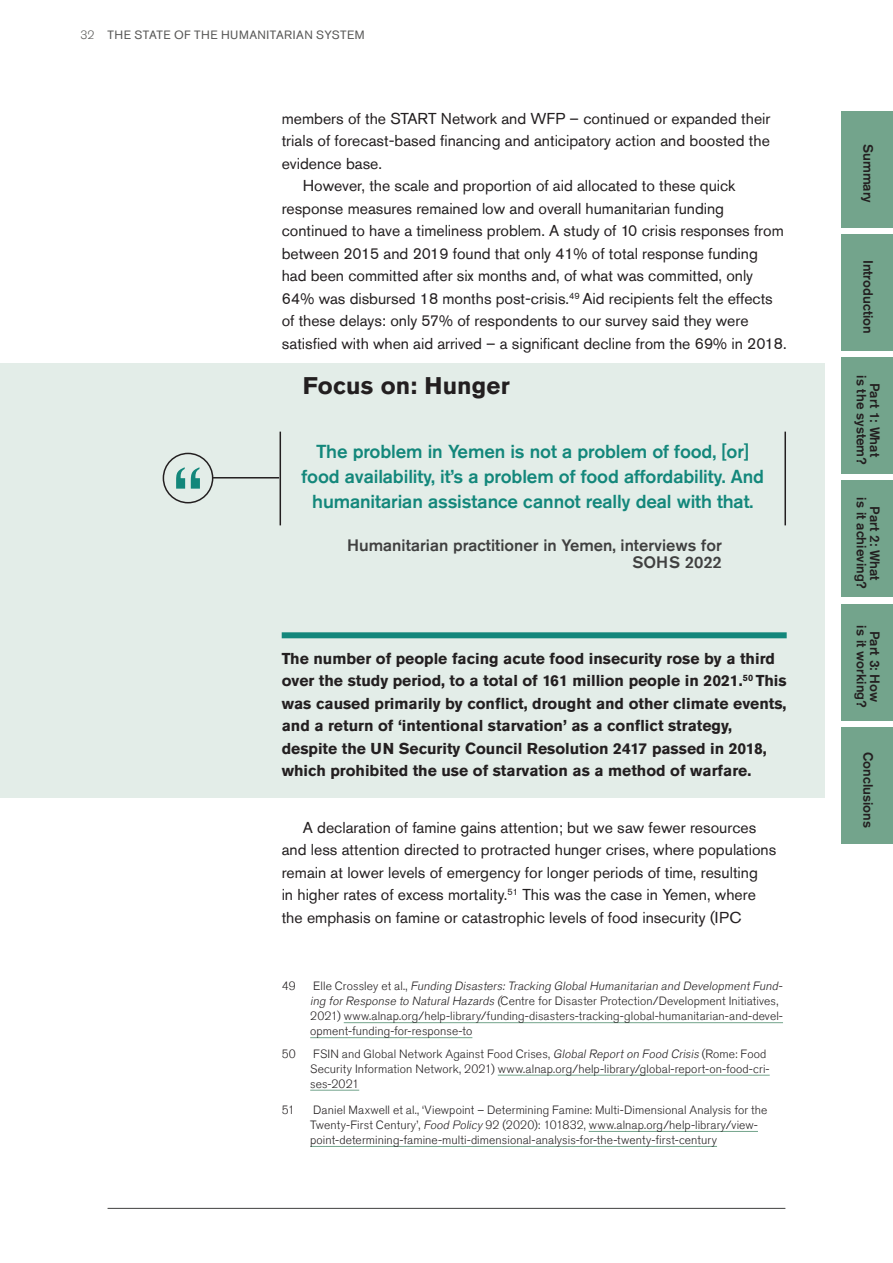
<style>
.page{position:relative;width:893px;height:1263px;background:#fff}
.page>*{position:absolute;margin:0;border:0;box-sizing:border-box;transform-origin:0 0}
.Body{font:700 24px "Akzidenz Grotesk Std";letter-spacing:.005em;color:#231f20}
.Inline_quote{font:500 18.75px/24.8px "Akzidenz Grotesk Std";letter-spacing:-.005em;color:#13877b;text-align:center}
.Quote_attribute_focu{font:500 16.5px/17.9px "Akzidenz Grotesk Std";color:#404040;text-align:right}
.Body-2{font:15.75px/22.5px "Akzidenz Grotesk Std";color:#231f20}
.Focus_on_intro_par{font:700 15.75px/22.5px "Akzidenz Grotesk Std";color:#231f20}
.t1{font:500 13.5px/13.5px "Akzidenz Grotesk Std";color:#231f20;text-align:center}
.Footnote_text{font:300 12px/15px "Akzidenz Grotesk Std";letter-spacing:.01em;color:#231f20}
.t2{font:12px "Akzidenz Grotesk Std";letter-spacing:.04em;color:#575756}
.s1{font-weight:300}
.s2{font-style:italic}
</style>
<div class="page">
<hr style="left:108px;top:1208px;width:677px;height:1px;background:#575756">
<div style="left:842px;top:234px;width:51px;height:117px;background:#73a48c"></div>
<div style="left:842px;top:111px;width:51px;height:116px;background:#73a48c"></div>
<div style="left:842px;top:357px;width:51px;height:117px;background:#73a48c"></div>
<div style="left:842px;top:480px;width:51px;height:117px;background:#73a48c"></div>
<div style="left:842px;top:604px;width:51px;height:117px;background:#73a48c"></div>
<div style="left:842px;top:727px;width:51px;height:117px;background:#73a48c"></div>
<div style="left:1px;top:363px;width:824px;height:434px;background:#e3ede8"></div>
<div style="left:282px;top:632px;width:505px;height:6px;background:#13877b"></div>
<hr style="left:344px;top:1022px;width:439px;height:1px;background:#73a48c">
<hr style="left:310px;top:1037px;width:162px;height:1px;background:#73a48c">
<hr style="left:498px;top:1075px;width:272px;height:1px;background:#73a48c">
<hr style="left:310px;top:1090px;width:49px;height:1px;background:#73a48c">
<hr style="left:589px;top:1131px;width:169px;height:1px;background:#73a48c">
<hr style="left:310px;top:1146px;width:407px;height:1px;background:#73a48c">
<hr style="left:280px;top:432px;width:1px;height:93px;background:#231f20">
<hr style="left:784px;top:432px;width:2px;height:93px;background:#231f20">
<div style="left:163px;top:453px;width:50px;height:50px;border:2px solid #231f20;border-radius:50%"></div>
<hr style="left:213px;top:477px;width:66px;height:1px;background:#231f20">
<svg style="left:176px;top:467px;width:24px;height:22px"></svg>
<p class="t2" style="left:80px;top:28px;width:286px"><span class="s1">32</span> THE STATE OF THE HUMANITARIAN SYSTEM</p>
<p class="Body-2" style="left:282px;top:107px;width:490px;text-align:justify">members of the START Network and WFP – continued or expanded their trials of forecast-based financing and anticipatory action and boosted the evidence base.</p>
<p class="Body-2" style="left:282px;top:174px;width:506px;text-indent:21px">However, the scale and proportion of aid allocated to these quick response measures remained low and overall humanitarian funding continued to have a timeliness problem. A study of 10 crisis responses from between 2015 and 2019 found that only 41% of total response funding had been committed after six months and, of what was committed, only 64% was disbursed 18 months post-crisis.<sup>49</sup> Aid recipients felt the effects of these delays: only 57% of respondents to our survey said they were satisfied with when aid arrived – a significant decline from the 69% in 2018.</p>
<p class="Body" style="left:303px;top:372px;width:208px">Focus on: Hunger</p>
<p class="Inline_quote" style="left:301px;top:439px;width:464px">The problem in Yemen is not a problem of food, [or] food availability, it’s a problem of food affordability. And humanitarian assistance cannot really deal with that.</p>
<p class="Quote_attribute_focu" style="left:347px;top:535px;width:376px">Humanitarian practitioner in Yemen, interviews for<br>SOHS 2022</p>
<p class="Focus_on_intro_par" style="left:282px;top:647px;width:506px">The number of people facing acute food insecurity rose by a third over the study period, to a total of 161 million people in 2021.<sup>50</sup> This was caused primarily by conflict, drought and other climate events, and a return of ‘intentional starvation’ as a conflict strategy, despite the UN Security Council Resolution 2417 passed in 2018, which prohibited the use of starvation as a method of warfare.</p>
<p class="Body-2" style="left:282px;top:816px;width:496px;text-indent:21px">A declaration of famine gains attention; but we saw fewer resources and less attention directed to protracted hunger crises, where populations remain at lower levels of emergency for longer periods of time, resulting<br>in higher rates of excess mortality.<sup>51</sup> This was the case in Yemen, where the emphasis on famine or catastrophic levels of food insecurity (IPC</p>
<p class="Footnote_text" style="left:282px;top:979px;width:16px">49</p>
<p class="Footnote_text" style="left:310px;top:979px;width:476px">E l l e C ro s s l ey et a l . , <span class="s2">Funding Disasters:Tracking GlobalHumanitarian and DevelopmentFund&shy;ing forResponse to NaturalHazards (</span>Centre for Disaster Protection/Development Initiatives, 2021) www.alnap.org/help-library/funding-disasters-tracking-global-humanitarian-and-devel&shy;opment-funding-for-response-to</p>
<p class="Footnote_text" style="left:282px;top:1046px;width:16px">50</p>
<p class="Footnote_text" style="left:310px;top:1046px;width:461px">FSIN and Global Network Against Food Crises, <span class="s2">GlobalReporton Food Crisis</span> (Rome: Food<br>Security Information Network, 2021) www.alnap.org/help-library/global-report-on-food-cri&shy;ses-2021</p>
<p class="Footnote_text" style="left:282px;top:1102px;width:14px">51</p>
<p class="Footnote_text" style="left:310px;top:1102px;width:459px">Daniel Maxwell et al., ‘Viewpoint – Determining Famine: Multi-Dimensional Analysis for the<br>Twenty-First Century’, <span class="s2">Food Policy</span> 92 (2020): 101832, www.alnap.org/help-library/view&shy;point-determining-famine-multi-dimensional-analysis-for-the-twenty-first-century</p>
<p class="t1" style="left:875px;top:144px;width:61px;rotate:90deg">Summary</p>
<p class="t1" style="left:875px;top:260px;width:75px;rotate:90deg">Introduction</p>
<p class="t1" style="left:882px;top:375px;width:91px;rotate:90deg">Part 1: What<br>is the system?</p>
<p class="t1" style="left:882px;top:497px;width:93px;rotate:90deg">Part 2: What<br>is it achieving?</p>
<p class="t1" style="left:882px;top:625px;width:84px;rotate:90deg">Part 3: How is it working?</p>
<p class="t1" style="left:875px;top:752px;width:77px;rotate:90deg">Conclusions</p>
</div>
